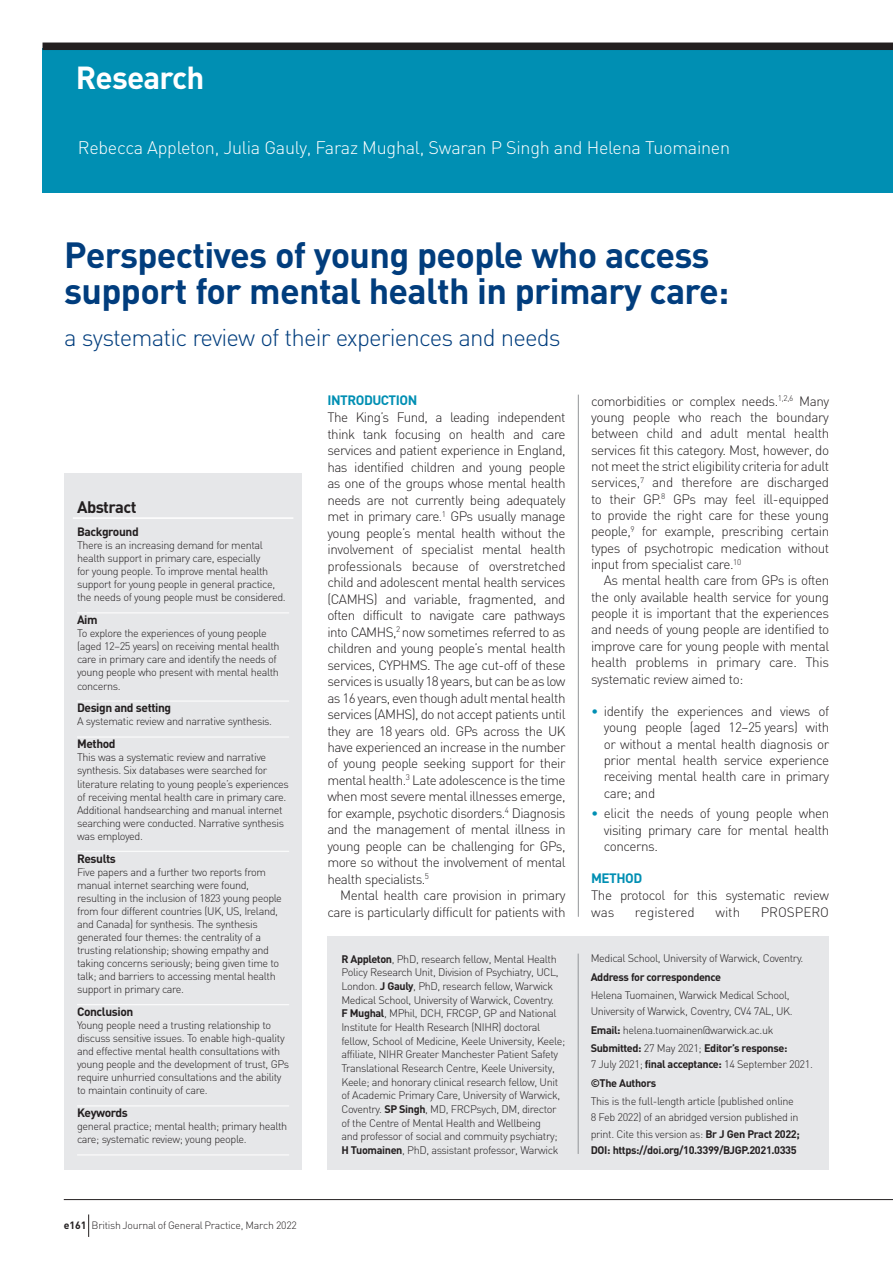
<style>
.page{position:relative;width:893px;height:1263px;background:#fff}
.page>*{position:absolute;margin:0;border:0;box-sizing:border-box;transform-origin:0 0}
.t1{font:700 36px/36px "DIN";letter-spacing:-.02em;color:#013d7d}
.t2{font:700 31.5px "DIN";letter-spacing:-.025em;color:#fff}
.t3{font:300 24px "DIN";letter-spacing:-.035em;color:#013d7d}
.t4{font:300 18px "DIN";letter-spacing:-.015em;color:#fff}
.t5{font:700 16.5px "DIN";letter-spacing:-.035em;color:#231f20}
.t6{font:300 13.5px/16.5px "DIN";letter-spacing:-.035em;color:#231f20;text-align:justify}
.t7{font:700 13.5px "DIN";letter-spacing:-.035em;color:#008fb3}
.t8{font:300 13.5px "DIN";color:#231f20}
.t9{font:700 12px "DIN";letter-spacing:-.035em;color:#231f20}
.t10{font:300 10.8px/13px "DIN";letter-spacing:-.035em;color:#231f20}
.t11{font:700 10.8px/18.5px "DIN";letter-spacing:-.035em;color:#231f20}
.t12{font:300 10.5px "DIN";letter-spacing:-.025em;color:#231f20}
.s1{font-weight:700}
.s2{color:#008fb3}
.s3{font-weight:300}
</style>
<div class="page">
<div style="left:43px;top:48px;width:850px;height:144px;background:#008fb3"></div>
<div style="left:43px;top:43px;width:850px;height:7px;background:#231f20"></div>
<hr style="left:578px;top:395px;width:1px;height:522px;background:#939598">
<div style="left:64px;top:473px;width:238px;height:696px;background:#e6e7e9"></div>
<hr style="left:73px;top:517px;width:220px;height:2px;background:#fff">
<hr style="left:77px;top:612px;width:212px;height:1px;background:#fff">
<hr style="left:77px;top:701px;width:212px;height:1px;background:#fff">
<hr style="left:77px;top:737px;width:212px;height:1px;background:#fff">
<hr style="left:77px;top:851px;width:212px;height:1px;background:#fff">
<hr style="left:77px;top:1004px;width:212px;height:1px;background:#fff">
<hr style="left:77px;top:1105px;width:212px;height:1px;background:#fff">
<hr style="left:77px;top:1154px;width:212px;height:1px;background:#fff">
<div style="left:327px;top:936px;width:502px;height:233px;background:#e6e7e9"></div>
<hr style="left:578px;top:954px;width:1px;height:200px;background:#939598">
<hr style="left:64px;top:1199px;width:829px;height:1px;background:#231f20">
<svg style="left:88px;top:1214px;width:1px;height:23px"></svg>
<h2 class="t2" style="left:76px;top:57px;width:130px">Research</h2>
<h3 class="t4" style="left:78px;top:137px;width:654px">Rebecca Appleton, Julia Gauly, Faraz Mughal, Swaran P Singh and Helena Tuomainen</h3>
<h1 class="t1" style="left:64px;top:235px;width:666px">Perspectives of young people who access support for mental health in primary care:</h1>
<h3 class="t3" style="left:64px;top:323px;width:498px">a systematic review of their experiences and needs</h3>
<h3 class="t5" style="left:77px;top:496px;width:61px">Abstract</h3>
<p class="t9" style="left:77px;top:524px;width:63px">Background</p>
<p class="t10" style="left:77px;top:539px;width:210px">There is an increasing demand for mental health support in primary care, especially<br>for young people. To improve mental health support for young people in general practice, the needs of young people must be considered.</p>
<p class="t9" style="left:77px;top:612px;width:22px">Aim</p>
<p class="t10" style="left:77px;top:627px;width:204px">To explore the experiences of young people (aged 12–25 years) on receiving mental health care in primary care and identify the needs of young people who present with mental health concerns.</p>
<p class="t9" style="left:77px;top:700px;width:96px">Design and setting</p>
<p class="t10" style="left:77px;top:715px;width:197px">A systematic review and narrative synthesis.</p>
<p class="t9" style="left:77px;top:736px;width:40px">Method</p>
<p class="t10" style="left:77px;top:751px;width:213px">This was a systematic review and narrative synthesis. Six databases were searched for literature relating to young people’s experiences of receiving mental health care in primary care.<br>Additional handsearching and manual internet searching were conducted. Narrative synthesis was employed.</p>
<p class="t9" style="left:77px;top:850px;width:40px">Results</p>
<p class="t10" style="left:77px;top:865px;width:206px">Five papers and a further two reports from manual internet searching were found, resulting in the inclusion of 1823 young people from four different countries (UK, US, Ireland, and Canada) for synthesis. The synthesis generated four themes: the centrality of a trusting relationship; showing empathy and taking concerns seriously; being given time to talk; and barriers to accessing mental health support in primary care.</p>
<p class="t9" style="left:77px;top:1004px;width:58px">Conclusion</p>
<p class="t10" style="left:77px;top:1018px;width:214px">Young people need a trusting relationship to discuss sensitive issues. To enable high-quality and effective mental health consultations with young people and the development of trust, GPs require unhurried consultations and the ability to maintain continuity of care.</p>
<p class="t9" style="left:77px;top:1105px;width:52px">Keywords</p>
<p class="t10" style="left:77px;top:1120px;width:212px">general practice; mental health; primary health care; systematic review; young people.</p>
<p class="t12" style="left:64px;top:1219px;width:235px"><span class="s1">e161</span> British Journal of General Practice, March 2022</p>
<p class="t7" style="left:327px;top:391px;width:91px">INTRODUCTION</p>
<p class="t6" style="left:327px;top:409px;width:240px">The King’s Fund, a leading independent think tank focusing on health and care services and patient experience in England, has identified children and young people as one of the groups whose mental health needs are not currently being adequately met in primary care.<sup>1</sup> GPs usually manage young people’s mental health without the involvement of specialist mental health professionals because of overstretched child and adolescent mental health services (CAMHS) and variable, fragmented, and often difficult to navigate care pathways into CAMHS,<sup>2</sup> now sometimes referred to as children and young people’s mental health services, CYPHMS. The age cut-off of these services is usually 18 years, but can be as low as 16 years, even though adult mental health services (AMHS), do not accept patients until they are 18 years old. GPs across the UK have experienced an increase in the number of young people seeking support for their mental health.<sup>3</sup> Late adolescence is the time when most severe mental illnesses emerge, for example, psychotic disorders.<sup>4</sup> Diagnosis and the management of mental illness in young people can be challenging for GPs, more so without the involvement of mental health specialists.<sup>5</sup></p>
<p class="t6" style="left:327px;top:887px;width:240px;text-align:right">Mental health care provision in primary care is particularly difficult for patients with</p>
<p class="t6" style="left:591px;top:392px;width:240px">comorbidities or complex needs.<sup>1,2,6</sup> Many young people who reach the boundary between child and adult mental health services fit this category. Most, however, do not meet the strict eligibility criteria for adult services,<sup>7</sup> and therefore are discharged to their GP.<sup>8</sup> GPs may feel ill-equipped to provide the right care for these young people,<sup>9</sup> for example, prescribing certain types of psychotropic medication without input from specialist care.<sup>10</sup></p>
<p class="t6" style="left:591px;top:572px;width:240px;text-indent:13px">As mental health care from GPs is often the only available health service for young people it is important that the experiences and needs of young people are identified to improve care for young people with mental health problems in primary care. This systematic review aimed to:</p>
<p class="t6" style="left:604px;top:703px;width:227px;text-indent:-13px"><span class="s2">•</span> identify the experiences and views of young people (aged 12–25 years) with or without a mental health diagnosis or prior mental health service experience receiving mental health care in primary care; and</p>
<p class="t6" style="left:604px;top:805px;width:227px;text-indent:-13px"><span class="s2">•</span> elicit the needs of young people when visiting primary care for mental health concerns.</p>
<p class="t7" style="left:591px;top:869px;width:53px">METHOD</p>
<p class="t6" style="left:591px;top:887px;width:239px">The protocol for this systematic review was</p>
<p class="t8" style="left:635px;top:903px;width:61px">registered</p>
<p class="t6" style="left:715px;top:903px;width:26px">with</p>
<p class="t8" style="left:761px;top:903px;width:70px">PROSPERO</p>
<p class="t10" style="left:341px;top:952px;width:225px;line-height:13.6px"><span class="s1">R Appleton</span>, PhD, research fellow, Mental Health Policy Research Unit, Division of Psychiatry, UCL, London. <span class="s1">J Gauly</span>, PhD, research fellow, Warwick Medical School, University of Warwick, Coventry.<br><span class="s1">F Mughal</span>, MPhil, DCH, FRCGP, GP and National Institute for Health Research (NIHR) doctoral fellow, School of Medicine, Keele University, Keele; affiliate, NIHR Greater Manchester Patient Safety Translational Research Centre, Keele University, Keele; and honorary clinical research fellow, Unit of Academic Primary Care, University of Warwick, Coventry. <span class="s1">SP Singh</span>, MD, FRCPsych, DM, director of the Centre of Mental Health and Wellbeing<br>and professor of social and commuity psychiatry; <span class="s1">H Tuomainen</span>, PhD, assistant professor, Warwick</p>
<p class="t10" style="left:591px;top:952px;width:214px">Medical School, University of Warwick, Coventry.</p>
<p class="t11" style="left:591px;top:967px;width:132px">Address for correspondence</p>
<p class="t10" style="left:591px;top:987px;width:204px;line-height:16.2px">Helena Tuomainen, Warwick Medical School,<br>University of Warwick, Coventry, CV4 7AL, UK.</p>
<p class="t10" style="left:591px;top:1020px;width:198px;line-height:18.5px"><span class="s1">Email:</span> helena.tuomainen@warwick.ac.uk<br><span class="s1">Submitted:</span> 27 May 2021; <span class="s1">Editor’s response:</span></p>
<p class="t11" style="left:591px;top:1055px;width:224px"><span class="s3">7 July 2021;</span> final acceptance: <span class="s3">14 September 2021. </span>©The Authors</p>
<p class="t10" style="left:591px;top:1093px;width:211px;line-height:16.2px">This is the full-length article (published online 8 Feb 2022) of an abridged version published in print. Cite this version as: <span class="s1">Br J Gen Pract 2022; DOI: https://doi.org/10.3399/BJGP.2021.0335</span></p>
</div>
